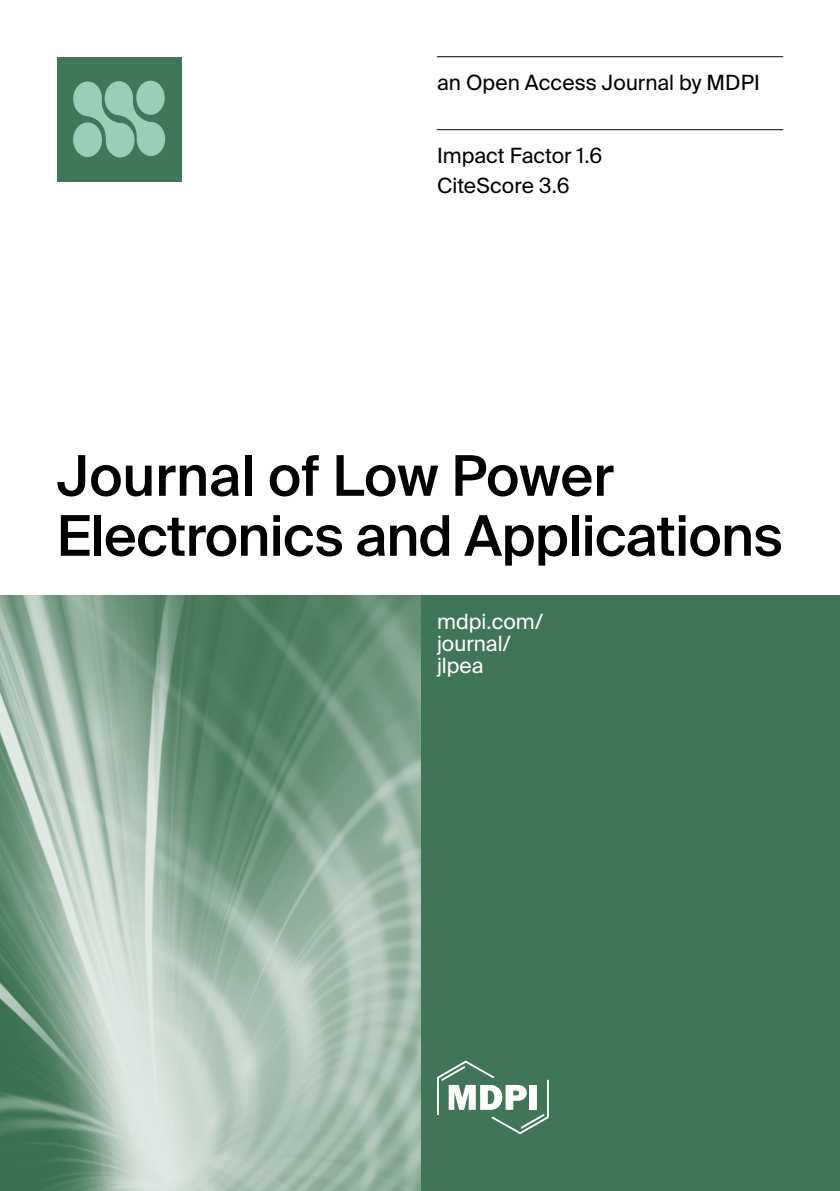
<style>
.page{position:relative;width:840px;height:1191px;background:#fff}
.page>*{position:absolute;margin:0;border:0;box-sizing:border-box;transform-origin:0 0}
.t1{font:500 56px/60px "Suisse Intl";letter-spacing:-.015em;color:#000}
.t2{font:21px/30px "Suisse Intl";color:#000}
.t3{font:21px/22px "Suisse Intl";color:#fff}
</style>
<div class="page">
<div style="left:420px;top:595px;width:419px;height:596px;background:#407557"></div>
<img style="left:1px;top:595px;width:419px;height:596px">
<div style="left:57px;top:57px;width:124px;height:124px;background:#3f7758"></div>
<svg style="left:73px;top:81px;width:92px;height:76px"></svg>
<svg style="left:437px;top:1060px;width:111px;height:74px"></svg>
<hr style="left:437px;top:56px;width:345px;height:1px;background:#000">
<hr style="left:0;top:595px;width:1px;height:596px;background:#f4f6f3">
<hr style="left:437px;top:129px;width:345px;height:1px;background:#000">
<p class="t2" style="left:437px;top:68px;width:324px">an Open Access Journal by MDPI</p>
<p class="t2" style="left:437px;top:141px;width:167px">Impact Factor 1.6<br>CiteScore 3.6</p>
<h1 class="t1" style="left:57px;top:446px;width:727px">Journal of Low Power<br>Electronics and Applications</h1>
<p class="t3" style="left:437px;top:610px;width:108px">mdpi.com/ journal/ jlpea</p>
</div>
